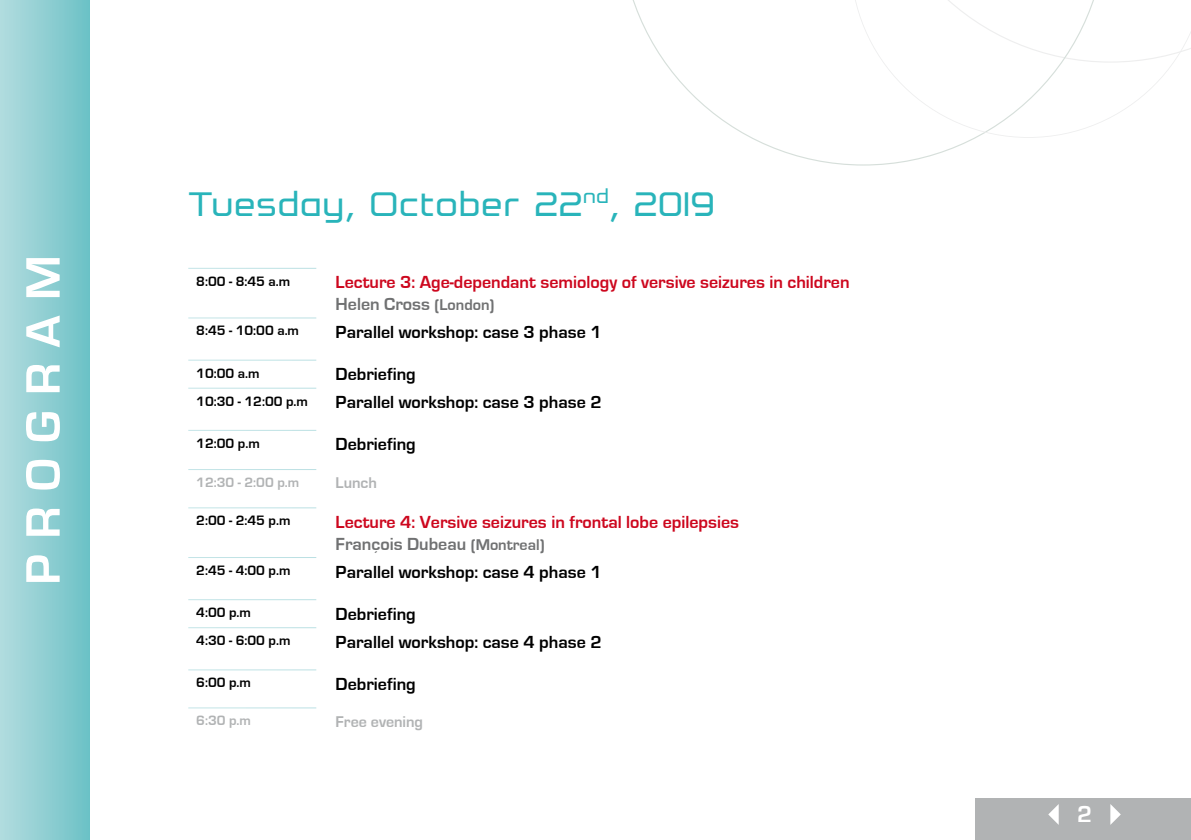
<style>
.page{position:relative;width:1191px;height:840px;background:#fff}
.page>*{position:absolute;margin:0;border:0;box-sizing:border-box;transform-origin:0 0}
.t1{font:700 50px "Eurostile";letter-spacing:.31em;color:#fff}
.t2{font:40px "Formation Sans";color:#29b4ba}
.t3{font:700 24px "Eurostile";color:#fff}
.t4{font:700 18px "Eurostile";color:#000}
.t5{font:700 18px/21.6px "Eurostile";color:#cd071e}
.t6{font:700 16px "Eurostile";color:#b1b3b4}
.t7{font:700 14px "Eurostile";color:#000}
.t8{font:700 14px "Eurostile";color:#b1b3b4}
.s1{color:#707172}
.s2{font-size:16px;color:#707172}
</style>
<div class="page">
<div style="left:0;top:0;width:89px;height:839px;background:linear-gradient(to right,#b3dcdf,#6dc2c6)"></div>
<div style="left:975px;top:797px;width:216px;height:42px;background:#b1b3b4"></div>
<svg style="left:1048px;top:805px;width:10px;height:19px"></svg>
<svg style="left:1110px;top:804px;width:10px;height:20px"></svg>
<svg style="left:633px;top:0;width:343px;height:165px"></svg>
<svg style="left:850px;top:0;width:341px;height:138px"></svg>
<h1 class="t1" style="left:16px;top:584px;width:331px;rotate:-90deg">PROGRAM</h1>
<h2 class="t2" style="left:188px;top:182px;width:528px">Tuesday, October 22<sup>nd</sup>, 2019</h2>
<p class="t7" style="left:196px;top:273px;width:95px">8:00 - 8:45 a.m</p>
<p class="t5" style="left:336px;top:272px;width:515px">Lecture 3: Age-dependant semiology of versive seizures in children<br><span class="s1">Helen Cross</span> <span class="s2">(London)</span></p>
<p class="t7" style="left:196px;top:323px;width:104px">8:45 - 10:00 a.m</p>
<p class="t4" style="left:336px;top:322px;width:267px">Parallel workshop: case 3 phase 1</p>
<p class="t7" style="left:196px;top:365px;width:65px">10:00 a.m</p>
<p class="t4" style="left:336px;top:364px;width:82px">Debriefing</p>
<p class="t7" style="left:196px;top:393px;width:113px">10:30 - 12:00 p.m</p>
<p class="t4" style="left:336px;top:392px;width:267px">Parallel workshop: case 3 phase 2</p>
<p class="t7" style="left:196px;top:435px;width:65px">12:00 p.m</p>
<p class="t4" style="left:336px;top:434px;width:82px">Debriefing</p>
<p class="t8" style="left:196px;top:474px;width:104px">12:30 - 2:00 p.m</p>
<p class="t6" style="left:336px;top:474px;width:43px">Lunch</p>
<p class="t7" style="left:196px;top:512px;width:96px">2:00 - 2:45 p.m</p>
<p class="t5" style="left:336px;top:511px;width:405px">Lecture 4: Versive seizures in frontal lobe epilepsies<br><span class="s1">François Dubeau</span> <span class="s2">(Montreal)</span></p>
<p class="t7" style="left:196px;top:562px;width:96px">2:45 - 4:00 p.m</p>
<p class="t4" style="left:336px;top:561px;width:267px">Parallel workshop: case 4 phase 1</p>
<p class="t7" style="left:196px;top:604px;width:56px">4:00 p.m</p>
<p class="t4" style="left:336px;top:603px;width:82px">Debriefing</p>
<p class="t7" style="left:196px;top:632px;width:96px">4:30 - 6:00 p.m</p>
<p class="t4" style="left:336px;top:631px;width:267px">Parallel workshop: case 4 phase 2</p>
<p class="t7" style="left:196px;top:674px;width:56px">6:00 p.m</p>
<p class="t4" style="left:336px;top:673px;width:82px">Debriefing</p>
<p class="t8" style="left:196px;top:712px;width:56px">6:30 p.m</p>
<p class="t6" style="left:336px;top:712px;width:89px">Free evening</p>
<h3 class="t3" style="left:1077px;top:801px;width:17px">2</h3>
</div>
